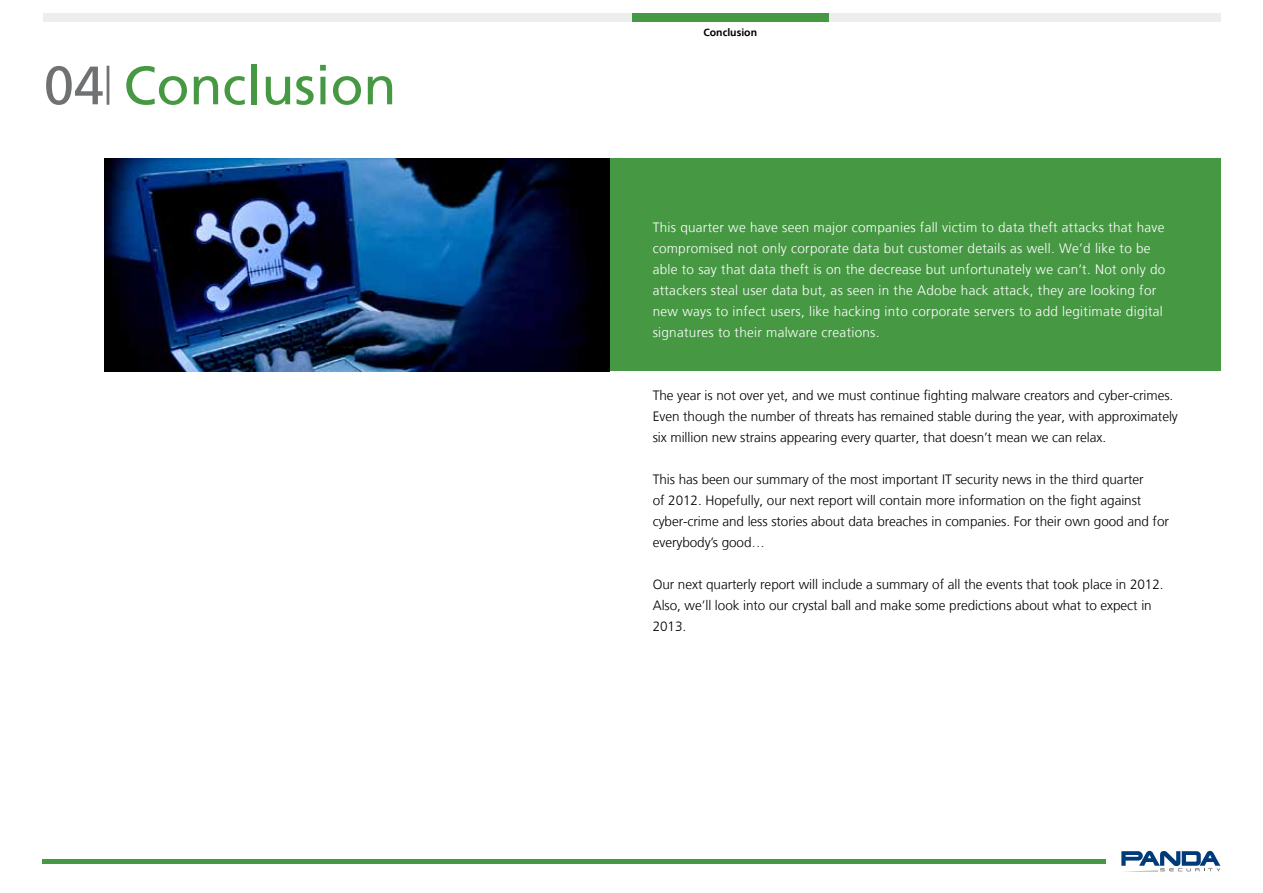
<style>
.page{position:relative;width:1263px;height:893px;background:#fff}
.page>*{position:absolute;margin:0;border:0;box-sizing:border-box;transform-origin:0 0}
.t1{font:54px "Frutiger LT";color:#469843}
.t2{font:300 13.5px/21px "Frutiger LT";letter-spacing:-.005em;color:#000}
.t3{font:300 13.5px/21px "Frutiger LT";letter-spacing:.02em;color:#fff}
.t4{font:700 10.5px "Frutiger LT";color:#000}
.s1{color:#707172}
</style>
<div class="page">
<div style="left:43px;top:13px;width:1178px;height:8px;background:#eceded"></div>
<div style="left:632px;top:13px;width:196px;height:8px;background:#469843"></div>
<div style="left:106px;top:158px;width:1115px;height:212px;background:#469843"></div>
<hr style="left:43px;top:859px;width:1063px;height:4px;background:#469843">
<svg style="left:1121px;top:851px;width:99px;height:21px"></svg>
<img style="left:105px;top:158px;width:504px;height:213px">
<h1 class="t1" style="left:44px;top:54px;width:354px"><span class="s1">04</span><sup>|</sup> Conclusion</h1>
<p class="t4" style="left:703px;top:26px;width:55px">Conclusion</p>
<p class="t3" style="left:653px;top:217px;width:514px">This quarter we have seen major companies fall victim to data theft attacks that have compromised not only corporate data but customer details as well. We’d like to be able to say that data theft is on the decrease but unfortunately we can’t. Not only do attackers steal user data but, as seen in the Adobe hack attack, they are looking for new ways to infect users, like hacking into corporate servers to add legitimate digital signatures to their malware creations.</p>
<p class="t2" style="left:653px;top:385px;width:527px">The year is not over yet, and we must continue fighting malware creators and cyber-crimes.<br>Even though the number of threats has remained stable during the year, with approximately six million new strains appearing every quarter, that doesn’t mean we can relax.</p>
<p class="t2" style="left:653px;top:469px;width:518px">This has been our summary of the most important IT security news in the third quarter<br>of 2012. Hopefully, our next report will contain more information on the fight against cyber-crime and less stories about data breaches in companies. For their own good and for everybody’s good…</p>
<p class="t2" style="left:653px;top:574px;width:512px">Our next quarterly report will include a summary of all the events that took place in 2012.<br>Also, we’ll look into our crystal ball and make some predictions about what to expect in<br>2013.</p>
</div>
